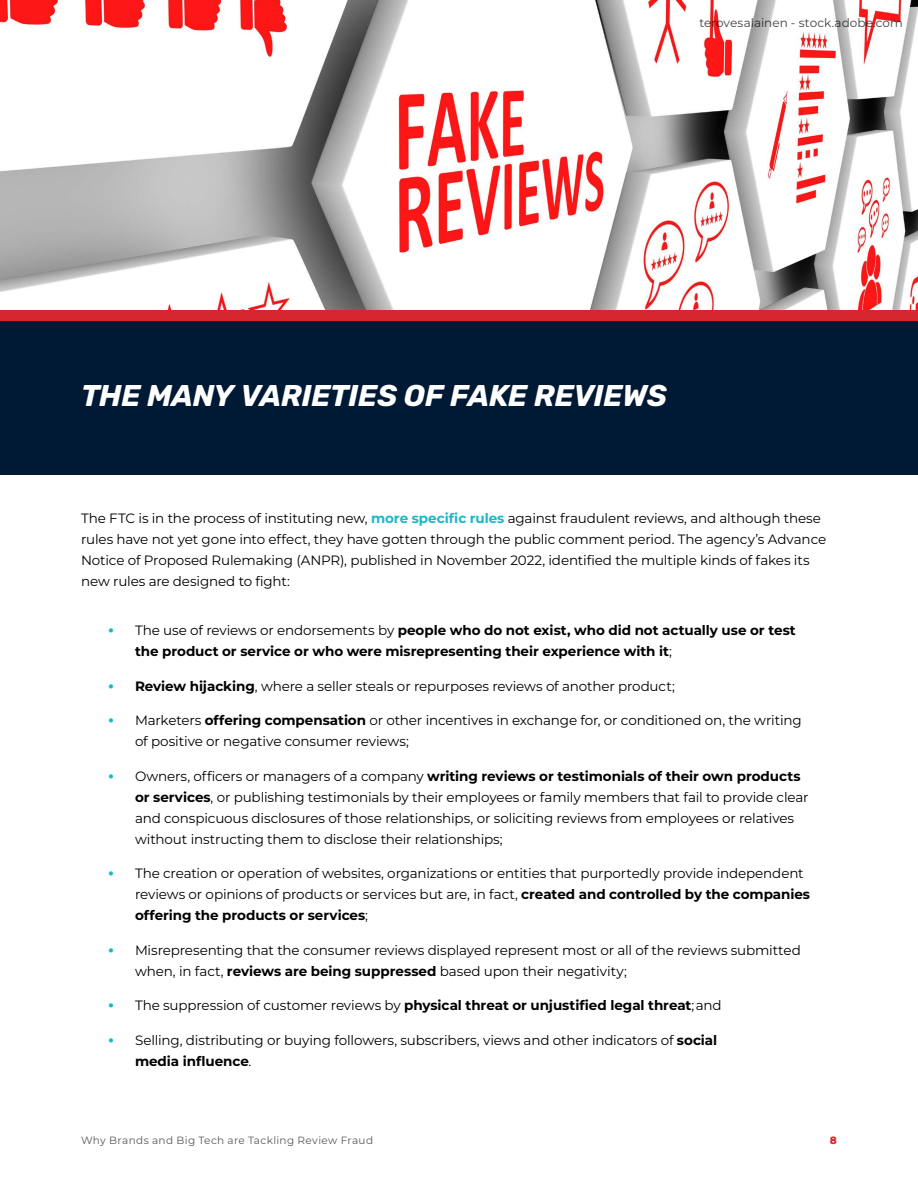
<style>
.page{position:relative;width:918px;height:1188px;background:#fff}
.page>*{position:absolute;margin:0;border:0;box-sizing:border-box;transform-origin:0 0}
.t1{font:italic 700 30px "Rubik";letter-spacing:-.015em;color:#fff}
.t2{font:13.5px/21px "Montserrat";letter-spacing:-.01em;color:#000}
.t3{font:700 13.5px/21px "Montserrat";letter-spacing:-.005em;color:#000}
.t4{font:12px "Montserrat";letter-spacing:.005em;color:#000}
.t5{font:10.5px "Montserrat";letter-spacing:.035em;color:#58595b}
.t6{font:800 10.5px "Montserrat";color:#d52a2f}
.s1{font-weight:700;color:#16bac5}
.s2{font-size:16.5px;color:#16bac5}
.s3{font-weight:400}
.s4{font-weight:700;font-size:16.5px;color:#16bac5}
.s5{font-weight:700}
</style>
<div class="page">
<img style="left:0;top:0;width:918px;height:310px">
<div style="left:0;top:319px;width:918px;height:156px;background:#001a36"></div>
<div style="left:0;top:310px;width:918px;height:11px;background:#d62630"></div>
<p class="t4" style="left:699px;top:14px;width:205px">terovesalainen - stock.adobe.com</p>
<h1 class="t1" style="left:81px;top:379px;width:588px">THE MANY VARIETIES OF FAKE REVIEWS</h1>
<p class="t2" style="left:81px;top:507px;width:747px">The FTC is in the process of instituting new, <span class="s1">more specific rules</span> against fraudulent reviews, and although these rules have not yet gone into effect, they have gotten through the public comment period. The agency’s Advance Notice of Proposed Rulemaking (ANPR), published in November 2022, identified the multiple kinds of fakes its new rules are designed to fight:</p>
<p class="t3" style="left:135px;top:619px;width:662px;text-indent:-27px"><span class="s2">•</span> <span class="s3">The use of reviews or endorsements by</span> people who do not exist, who did not actually use or test the product or service or who were misrepresenting their experience with it<span class="s3">;</span></p>
<p class="t2" style="left:108px;top:675px;width:568px"><span class="s4">•</span> <span class="s5">Review hijacking</span>, where a seller steals or repurposes reviews of another product;</p>
<p class="t2" style="left:135px;top:709px;width:668px;text-indent:-27px"><span class="s4">•</span> Marketers <span class="s5">offering compensation</span> or other incentives in exchange for, or conditioned on, the writing of positive or negative consumer reviews;</p>
<p class="t2" style="left:135px;top:765px;width:675px;text-indent:-27px"><span class="s4">•</span> Owners, officers or managers of a company <span class="s5">writing reviews or testimonials of their own products or services</span>, or publishing testimonials by their employees or family members that fail to provide clear and conspicuous disclosures of those relationships, or soliciting reviews from employees or relatives without instructing them to disclose their relationships;</p>
<p class="t2" style="left:135px;top:862px;width:677px;text-indent:-27px"><span class="s4">•</span> The creation or operation of websites, organizations or entities that purportedly provide independent reviews or opinions of products or services but are, in fact, <span class="s5">created and controlled by the companies offering the products or services</span>;</p>
<p class="t2" style="left:135px;top:939px;width:667px;text-indent:-27px"><span class="s4">•</span> Misrepresenting that the consumer reviews displayed represent most or all of the reviews submitted when, in fact, <span class="s5">reviews are being suppressed</span> based upon their negativity;</p>
<p class="t3" style="left:108px;top:994px;width:615px"><span class="s2">•</span> <span class="s3">The suppression of customer reviews by</span> physical threat or unjustified legal threat<span class="s3">; and</span></p>
<p class="t2" style="left:135px;top:1029px;width:584px;text-indent:-27px"><span class="s4">•</span> Selling, distributing or buying followers, subscribers, views and other indicators of <span class="s5">social media influence</span>.</p>
<p class="t5" style="left:81px;top:1133px;width:294px">Why Brands and Big Tech are Tackling Review Fraud</p>
<p class="t6" style="left:830px;top:1133px;width:9px">8</p>
</div>
